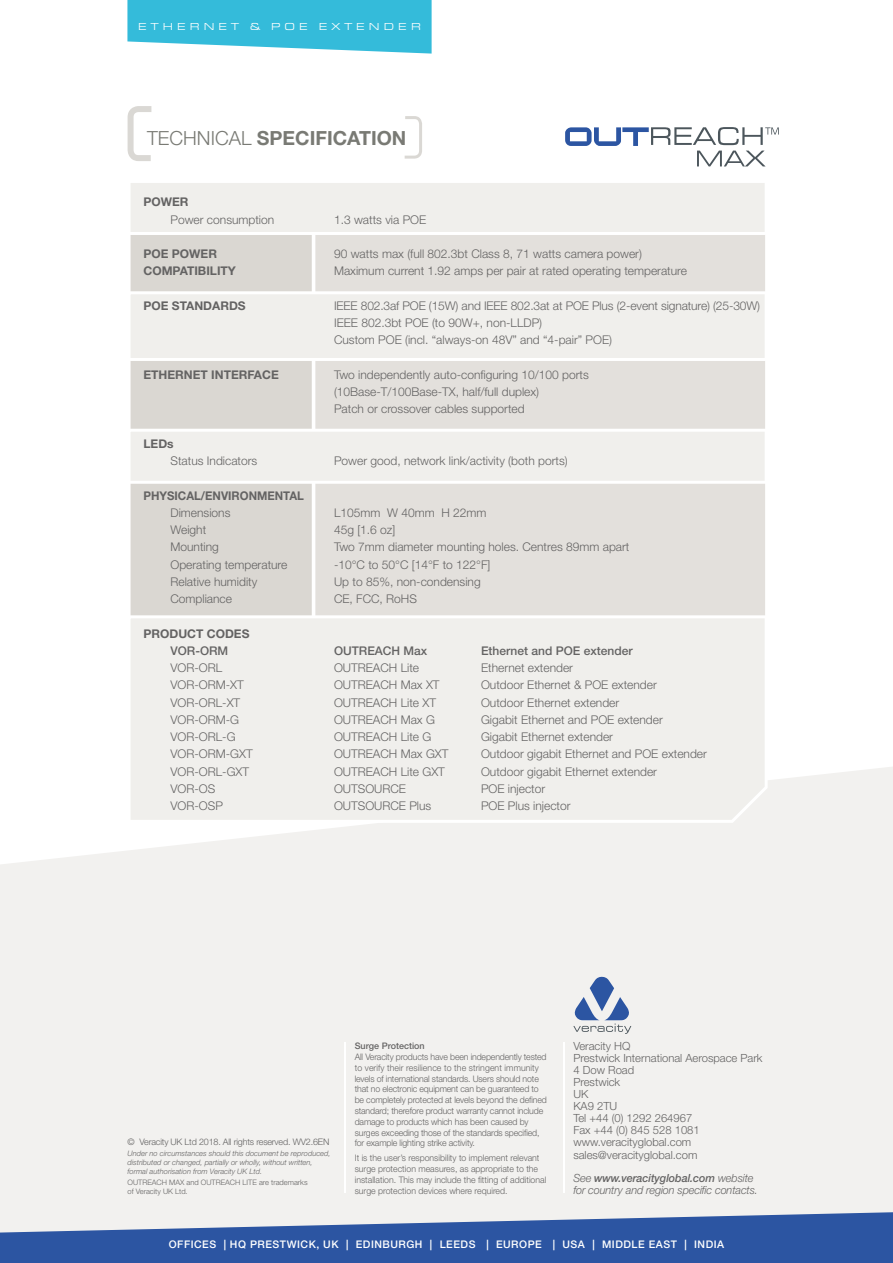
<style>
.page{position:relative;width:893px;height:1263px;background:#fff}
.page>*{position:absolute;margin:0;border:0;box-sizing:border-box;transform-origin:0 0}
.t1{font:700 19.5px "Helvetica Neue LT Std";color:#797a74}
.t2{font:300 12px/17.2px "Helvetica Neue LT Std";color:#646363}
.t3{font:700 12px "Helvetica Neue LT Std";color:#646363}
.t4{font:500 12px "Helvetica Neue LT Std";color:#646363}
.t5{font:700 12px "Helvetica Neue LT Std";color:#646363;scale:.95 1}
.t6{font:300 11.25px/12px "Helvetica Neue LT Std";color:#646363}
.t7{font:italic 300 11.25px "Helvetica Neue LT Std";letter-spacing:-.01em;color:#646363}
.t8{font:500 10.5px "Helvetica Neue LT Std";letter-spacing:.05em;color:#fff}
.t9{font:10.5px "Eurostile Ext";letter-spacing:.39em;color:#fff}
.t10{font:300 9px/10.8px "Helvetica Neue LT Std";letter-spacing:-.015em;color:#646363}
.t11{font:500 9px "Helvetica Neue LT Std";color:#646363}
.t12{font:italic 300 7.5px/9px "Helvetica Neue LT Std";color:#646363}
.t13{font:300 7.5px/9px "Helvetica Neue LT Std";color:#646363}
.s1{font-weight:300}
.s2{font-style:italic}
.s3{font-weight:500;font-style:italic}
</style>
<div class="page">
<div style="left:0;top:767px;width:893px;height:445px;background:#f2f1ef"></div>
<hr style="left:564px;top:1042px;width:1px;height:151px;background:#fff">
<svg style="left:405px;top:116px;width:17px;height:43px"></svg>
<svg style="left:128px;top:106px;width:23px;height:55px"></svg>
<svg style="left:127px;top:0;width:305px;height:54px;background:#4cc3de"></svg>
<hr style="left:345px;top:1042px;width:1px;height:151px;background:#fff">
<svg style="left:0;top:1212px;width:893px;height:51px;fill:#2c55a2"></svg>
<svg style="left:573px;top:977px;width:58px;height:57px"></svg>
<svg style="left:565px;top:127px;width:214px;height:39px"></svg>
<div style="left:130px;top:235px;width:182px;height:380px;background:#dad7d2"></div>
<div style="left:315px;top:235px;width:450px;height:380px;background:#e3e0dc"></div>
<div style="left:131px;top:183px;width:634px;height:49px;background:#f0efec"></div>
<svg style="left:130px;top:291px;width:635px;height:70px;background:#f1f0ed"></svg>
<svg style="left:130px;top:429px;width:635px;height:55px;background:#f1f0ed"></svg>
<div style="left:128px;top:615px;width:640px;height:208px;background:#f0efec"></div>
<p class="t9" style="left:138px;top:21px;width:284px">ETHERNET &amp; POE EXTENDER</p>
<h1 class="t1" style="left:147px;top:126px;width:261px"><span class="s1">TECHNICAL</span> SPECIFICATION</h1>
<p class="t3" style="left:144px;top:195px;width:47px">POWER</p>
<p class="t2" style="left:171px;top:210px;width:105px">Power consumption</p>
<p class="t2" style="left:334px;top:210px;width:94px">1.3 watts via POE</p>
<p class="t3" style="left:144px;top:246px;width:75px">POE POWER</p>
<p class="t2" style="left:334px;top:245px;width:309px">90 watts max (full 802.3bt Class 8, 71 watts camera power)</p>
<p class="t3" style="left:144px;top:264px;width:94px">COMPATIBILITY</p>
<p class="t2" style="left:334px;top:262px;width:354px">Maximum current 1.92 amps per pair at rated operating temperature</p>
<p class="t3" style="left:144px;top:298px;width:104px">POE STANDARDS</p>
<p class="t2" style="left:334px;top:297px;width:428px">IEEE 802.3af POE (15W) and IEEE 802.3at at POE Plus (2-event signature) (25-30W)<br>IEEE 802.3bt POE (to 90W+, non-LLDP)<br>Custom POE (incl. “always-on 48V” and “4-pair” POE)</p>
<p class="t3" style="left:144px;top:367px;width:137px">ETHERNET INTERFACE</p>
<p class="t2" style="left:334px;top:366px;width:256px">Two independently auto-configuring 10/100 ports (10Base-T/100Base-TX, half/full duplex)<br>Patch or crossover cables supported</p>
<p class="t3" style="left:144px;top:436px;width:32px">LEDs</p>
<p class="t2" style="left:171px;top:452px;width:88px">Status Indicators</p>
<p class="t2" style="left:334px;top:452px;width:235px">Power good, network link/activity (both ports)</p>
<p class="t5" style="left:144px;top:488px;width:170px">PHYSICAL/ENVIRONMENTAL</p>
<p class="t2" style="left:171px;top:504px;width:61px">Dimensions</p>
<p class="t2" style="left:334px;top:504px;width:154px">L105mm W 40mm H 22mm</p>
<p class="t2" style="left:171px;top:521px;width:37px">Weight</p>
<p class="t2" style="left:334px;top:521px;width:63px">45g [1.6 oz]</p>
<p class="t2" style="left:171px;top:538px;width:50px">Mounting</p>
<p class="t2" style="left:334px;top:538px;width:297px">Two 7mm diameter mounting holes. Centres 89mm apart</p>
<p class="t2" style="left:171px;top:555px;width:118px">Operating temperature</p>
<p class="t2" style="left:334px;top:555px;width:158px">-10°C to 50°C [14°F to 122°F]</p>
<p class="t2" style="left:171px;top:573px;width:88px">Relative humidity</p>
<p class="t2" style="left:334px;top:573px;width:148px">Up to 85%, non-condensing</p>
<p class="t2" style="left:171px;top:590px;width:63px">Compliance</p>
<p class="t2" style="left:334px;top:590px;width:84px">CE, FCC, RoHS</p>
<p class="t3" style="left:144px;top:626px;width:108px">PRODUCT CODES</p>
<p class="t4" style="left:171px;top:643px;width:59px">VOR-ORM</p>
<p class="t4" style="left:334px;top:643px;width:95px">OUTREACH Max</p>
<p class="t4" style="left:481px;top:643px;width:153px">Ethernet and POE extender</p>
<p class="t2" style="left:171px;top:659px;width:53px">VOR-ORL</p>
<p class="t2" style="left:334px;top:659px;width:87px">OUTREACH Lite</p>
<p class="t2" style="left:481px;top:659px;width:94px">Ethernet extender</p>
<p class="t2" style="left:171px;top:676px;width:75px">VOR-ORM-XT</p>
<p class="t2" style="left:334px;top:676px;width:107px">OUTREACH Max XT</p>
<p class="t2" style="left:481px;top:676px;width:177px">Outdoor Ethernet &amp; POE extender</p>
<p class="t2" style="left:171px;top:693px;width:71px">VOR-ORL-XT</p>
<p class="t2" style="left:334px;top:693px;width:104px">OUTREACH Lite XT</p>
<p class="t2" style="left:481px;top:693px;width:140px">Outdoor Ethernet extender</p>
<p class="t2" style="left:171px;top:711px;width:70px">VOR-ORM-G</p>
<p class="t2" style="left:334px;top:711px;width:102px">OUTREACH Max G</p>
<p class="t2" style="left:481px;top:711px;width:183px">Gigabit Ethernet and POE extender</p>
<p class="t2" style="left:171px;top:728px;width:67px">VOR-ORL-G</p>
<p class="t2" style="left:334px;top:728px;width:99px">OUTREACH Lite G</p>
<p class="t2" style="left:481px;top:728px;width:134px">Gigabit Ethernet extender</p>
<p class="t2" style="left:171px;top:745px;width:84px">VOR-ORM-GXT</p>
<p class="t2" style="left:334px;top:745px;width:116px">OUTREACH Max GXT</p>
<p class="t2" style="left:481px;top:745px;width:227px">Outdoor gigabit Ethernet and POE extender</p>
<p class="t2" style="left:171px;top:762px;width:80px">VOR-ORL-GXT</p>
<p class="t2" style="left:334px;top:762px;width:112px">OUTREACH Lite GXT</p>
<p class="t2" style="left:481px;top:762px;width:178px">Outdoor gigabit Ethernet extender</p>
<p class="t2" style="left:171px;top:780px;width:46px">VOR-OS</p>
<p class="t2" style="left:334px;top:780px;width:74px">OUTSOURCE</p>
<p class="t2" style="left:481px;top:780px;width:66px">POE injector</p>
<p class="t2" style="left:171px;top:797px;width:54px">VOR-OSP</p>
<p class="t2" style="left:334px;top:797px;width:99px">OUTSOURCE Plus</p>
<p class="t2" style="left:481px;top:797px;width:91px">POE Plus injector</p>
<p class="t10" style="left:128px;top:1136px;width:203px">© Veracity UK Ltd 2018. All rights reserved. WV2.6EN</p>
<p class="t12" style="left:128px;top:1148px;width:204px">Under no circumstances should this document be reproduced, distributed or changed, partially or wholly, without written, formal authorisation from Veracity UK Ltd.</p>
<p class="t13" style="left:128px;top:1177px;width:182px">OUTREACH MAX and OUTREACH LITE are trademarks of Veracity UK Ltd.</p>
<p class="t11" style="left:355px;top:1041px;width:72px">Surge Protection</p>
<p class="t10" style="left:355px;top:1051px;width:194px">All Veracity products have been independently tested to verify their resilience to the stringent immunity levels of international standards. Users should note that no electronic equipment can be guaranteed to be completely protected at levels beyond the defined standard; therefore product warranty cannot include damage to products which has been caused by surges exceeding those of the standards specified, for example lighting strike activity.</p>
<p class="t10" style="left:355px;top:1153px;width:193px">It is the user’s responsibility to implement relevant surge protection measures, as appropriate to the installation. This may include the fitting of additional surge protection devices where required.</p>
<p class="t6" style="left:573px;top:1039px;width:191px">Veracity HQ<br>Prestwick International Aerospace Park<br>4 Dow Road<br>Prestwick<br>UK<br>KA9 2TU<br>Tel +44 (0) 1292 264967<br>Fax +44 (0) 845 528 1081 www.veracityglobal.com</p>
<p class="t6" style="left:573px;top:1144px;width:182px;line-height:22.5px">sales@veracityglobal.com<br><span class="s2">See</span> <span class="s3">www.veracityglobal.com</span> <span class="s2">website</span></p>
<p class="t7" style="left:573px;top:1183px;width:186px">for country and region specific contacts.</p>
<p class="t8" style="left:169px;top:1238px;width:557px">OFFICES | HQ PRESTWICK, UK | EDINBURGH | LEEDS | EUROPE | USA | MIDDLE EAST | INDIA</p>
</div>
